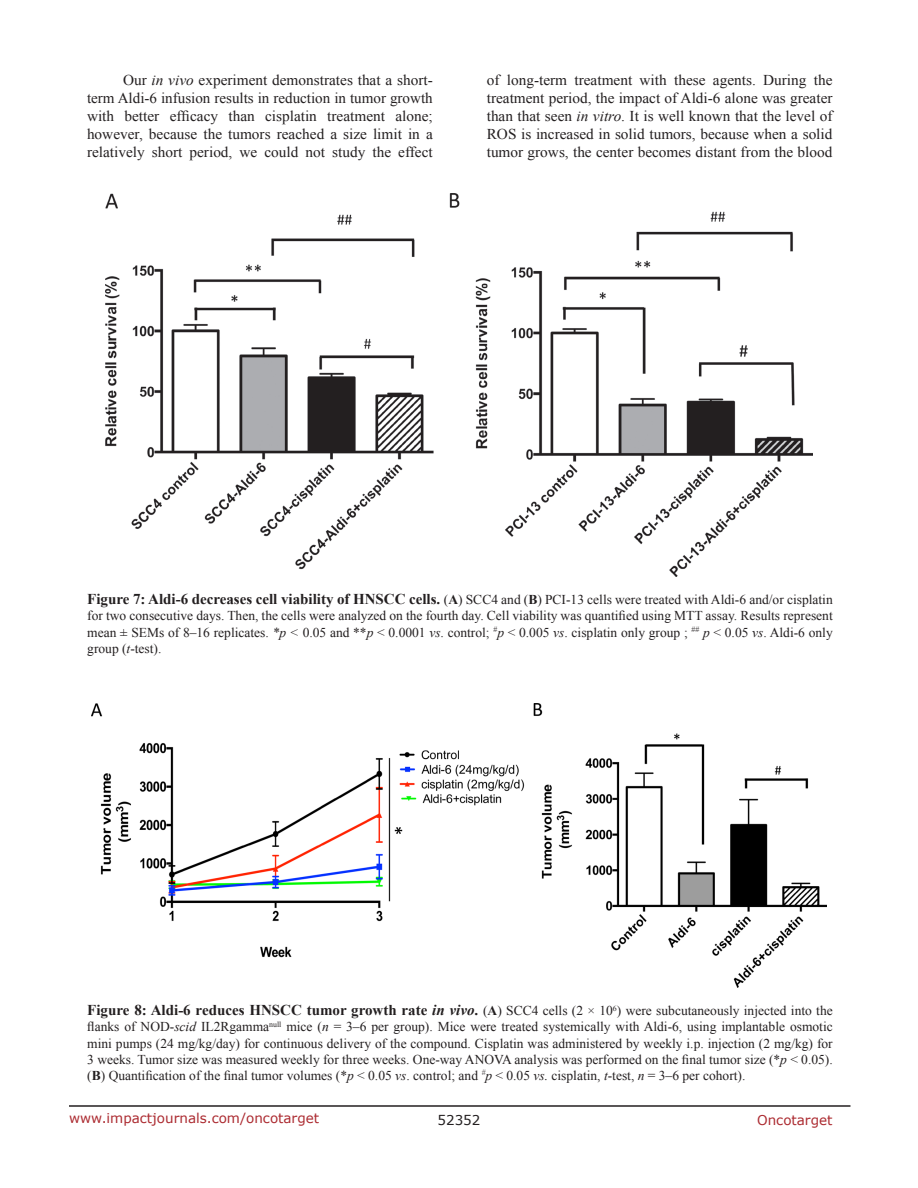
<style>
.page{position:relative;width:918px;height:1188px;background:#fff}
.page>*{position:absolute;margin:0;border:0;box-sizing:border-box;transform-origin:0 0}
.BodyText{font:15px/18px "Times New Roman";color:#231f20;text-align:justify}
.FigureText{font:13.5px/16.2px "Times New Roman";color:#231f20;text-align:justify}
.t1{font:13.5px "Verdana";color:#ac2b31}
.t2{font:13.5px "Verdana";color:#231f20}
.s1{font-style:italic}
.s2{font-weight:700;font-size:15px}
.s3{font-weight:700}
.s4{font-weight:700;font-style:italic;font-size:15px}
</style>
<div class="page">
<hr style="left:69px;top:1105px;width:781px;height:2px;background:#231f20">
<img style="left:106px;top:194px;width:706px;height:382px">
<img style="left:92px;top:704px;width:734px;height:284px">
<p class="BodyText" style="left:87px;top:71px;width:347px;text-indent:36px">Our <span class="s1">in vivo</span> experiment demonstrates that a short&shy;term Aldi-6 infusion results in reduction in tumor growth with better efficacy than cisplatin treatment alone; however, because the tumors reached a size limit in a relatively short period, we could not study the effect</p>
<p class="BodyText" style="left:487px;top:71px;width:347px">of long-term treatment with these agents. During the treatment period, the impact of Aldi-6 alone was greater than that seen <span class="s1">in vitro</span>. It is well known that the level of ROS is increased in solid tumors, because when a solid tumor grows, the center becomes distant from the blood</p>
<p class="FigureText" style="left:87px;top:591px;width:747px"><span class="s2">Figure 7: Aldi-6 decreases cell viability of HNSCC cells.</span> (<span class="s3">A</span>) SCC4 and (<span class="s3">B</span>) PCI-13 cells were treated with Aldi-6 and/or cisplatin for two consecutive days. Then, the cells were analyzed on the fourth day. Cell viability was quantified using MTT assay. Results represent mean ± SEMs of 8–16 replicates. <span class="s1">*p &lt;</span> 0.05 and **<span class="s1">p</span> &lt; 0.0001 <span class="s1">vs</span>. control; <sup>#</sup><span class="s1">p</span> &lt; 0.005 <span class="s1">vs</span>. cisplatin only group ; <sup>##</sup> <span class="s1">p</span> &lt; 0.05 <span class="s1">vs</span>. Aldi-6 only group (<span class="s1">t</span>-test).</p>
<p class="FigureText" style="left:87px;top:1002px;width:747px"><span class="s2">Figure 8: Aldi-6 reduces HNSCC tumor growth rate</span> <span class="s4">in vivo</span><span class="s2">.</span> (<span class="s3">A</span>) SCC4 cells (2 × 10<sup>6</sup>) were subcutaneously injected into the flanks of NOD-<span class="s1">scid</span> IL2Rgamma<sup>null</sup> mice (<span class="s1">n</span> = 3–6 per group). Mice were treated systemically with Aldi-6, using implantable osmotic mini pumps (24 mg/kg/day) for continuous delivery of the compound. Cisplatin was administered by weekly i.p. injection (2 mg/kg) for 3 weeks. Tumor size was measured weekly for three weeks. One-way ANOVA analysis was performed on the final tumor size (*<span class="s1">p</span> &lt; 0.05). (<span class="s3">B</span>) Quantification of the final tumor volumes (*<span class="s1">p</span> &lt; 0.05 <span class="s1">vs</span>. control; and <sup>#</sup><span class="s1">p</span> &lt; 0.05 <span class="s1">vs.</span> cisplatin, <span class="s1">t</span>-test, <span class="s1">n</span> = 3–6 per cohort).</p>
<p class="t1" style="left:69px;top:1109px;width:252px">www.impactjournals.com/oncotarget</p>
<p class="t2" style="left:438px;top:1111px;width:44px">52352</p>
<p class="t1" style="left:757px;top:1111px;width:77px">Oncotarget</p>
</div>
